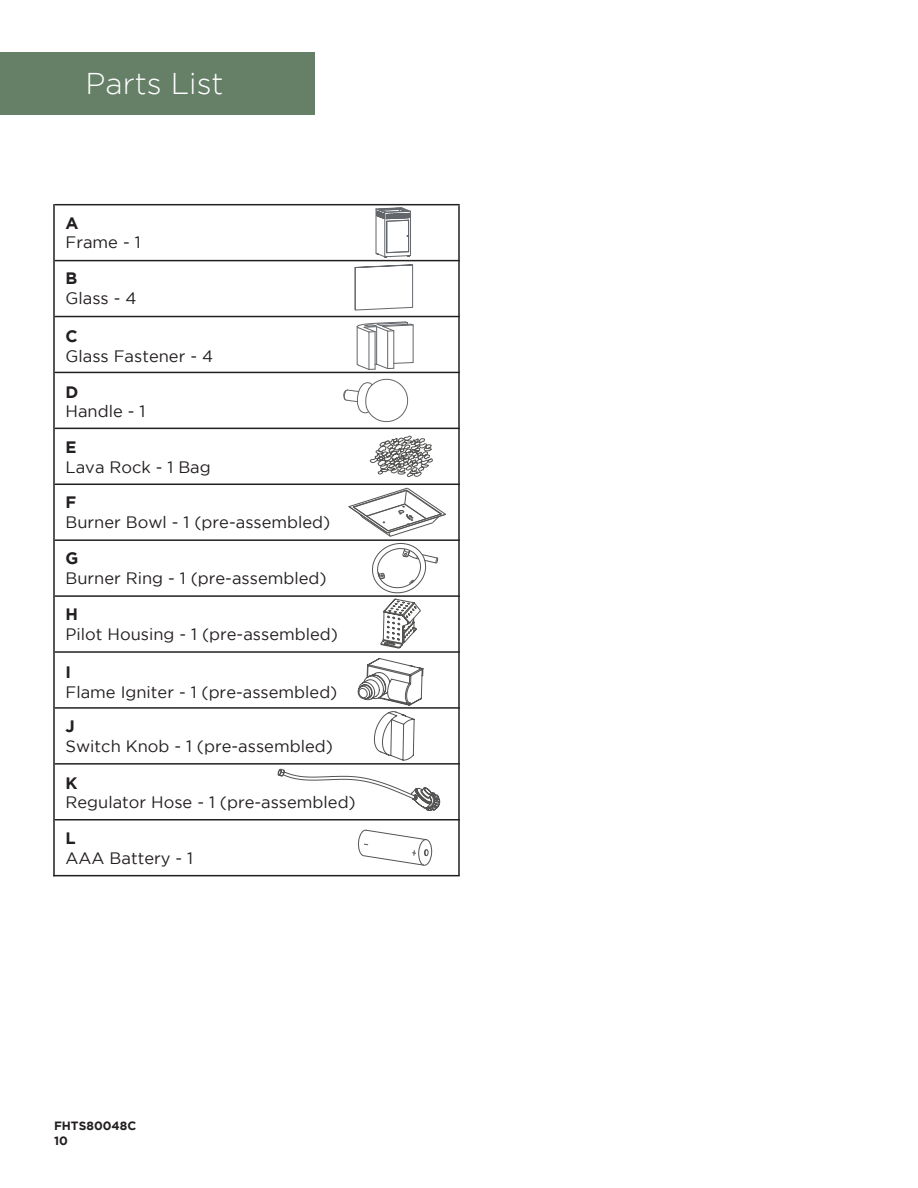
<style>
.page{position:relative;width:918px;height:1188px;background:#fff}
.page>*{position:absolute;margin:0;border:0;box-sizing:border-box;transform-origin:0 0}
.t1{font:300 30px "Gotham";color:#fff}
.t2{font:16.5px "Gotham";color:#231f20}
.t3{font:700 16.5px "Gotham";color:#231f20}
.t4{font:700 12px/14.4px "Gotham";color:#231f20}
</style>
<div class="page">
<div style="left:0;top:52px;width:315px;height:62px;background:#668068"></div>
<hr style="left:55px;top:204px;width:405px;height:1px;background:#231f20">
<hr style="left:55px;top:595px;width:405px;height:2px;background:#231f20">
<hr style="left:55px;top:260px;width:405px;height:1px;background:#231f20">
<hr style="left:55px;top:651px;width:405px;height:2px;background:#231f20">
<hr style="left:55px;top:316px;width:405px;height:1px;background:#231f20">
<hr style="left:55px;top:707px;width:405px;height:2px;background:#231f20">
<hr style="left:55px;top:372px;width:405px;height:1px;background:#231f20">
<hr style="left:55px;top:763px;width:405px;height:2px;background:#231f20">
<hr style="left:55px;top:428px;width:405px;height:1px;background:#231f20">
<hr style="left:55px;top:819px;width:405px;height:2px;background:#231f20">
<hr style="left:55px;top:484px;width:405px;height:1px;background:#231f20">
<hr style="left:53px;top:875px;width:407px;height:1px;background:#231f20">
<hr style="left:55px;top:539px;width:405px;height:2px;background:#231f20">
<hr style="left:458px;top:205px;width:2px;height:671px;background:#231f20">
<hr style="left:53px;top:204px;width:2px;height:672px;background:#231f20">
<svg style="left:358px;top:829px;width:74px;height:37px"></svg>
<svg style="left:348px;top:488px;width:98px;height:49px"></svg>
<svg style="left:372px;top:543px;width:66px;height:106px"></svg>
<svg style="left:370px;top:435px;width:63px;height:42px"></svg>
<svg style="left:357px;top:658px;width:67px;height:103px"></svg>
<svg style="left:278px;top:769px;width:163px;height:43px"></svg>
<hr style="left:376px;top:209px;width:1px;height:44px;background:#63666a">
<hr style="left:385px;top:212px;width:1px;height:45px;background:#63666a">
<div style="left:386px;top:221px;width:1px;height:32px;border:1px solid #63666a"></div>
<hr style="left:408px;top:220px;width:1px;height:32px;background:#63666a">
<hr style="left:410px;top:211px;width:1px;height:45px;background:#63666a">
<svg style="left:376px;top:251px;width:34px;height:7px"></svg>
<svg style="left:376px;top:207px;width:35px;height:15px"></svg>
<svg style="left:354px;top:264px;width:59px;height:46px"></svg>
<hr style="left:357px;top:327px;width:1px;height:37px;background:#63666a">
<hr style="left:369px;top:332px;width:1px;height:37px;background:#63666a">
<hr style="left:375px;top:332px;width:1px;height:37px;background:#63666a">
<hr style="left:376px;top:327px;width:1px;height:37px;background:#63666a">
<hr style="left:387px;top:331px;width:1px;height:38px;background:#63666a">
<hr style="left:394px;top:331px;width:1px;height:37px;background:#63666a">
<hr style="left:413px;top:325px;width:1px;height:38px;background:#63666a">
<svg style="left:357px;top:362px;width:57px;height:8px"></svg>
<svg style="left:357px;top:321px;width:57px;height:11px"></svg>
<svg style="left:343px;top:379px;width:65px;height:43px"></svg>
<h1 class="t1" style="left:86px;top:67px;width:140px">Parts List</h1>
<p class="t3" style="left:66px;top:213px;width:15px">A</p>
<p class="t2" style="left:66px;top:233px;width:77px">Frame - 1</p>
<p class="t3" style="left:66px;top:269px;width:13px">B</p>
<p class="t2" style="left:66px;top:289px;width:72px">Glass - 4</p>
<p class="t3" style="left:66px;top:327px;width:14px">C</p>
<p class="t2" style="left:66px;top:347px;width:149px">Glass Fastener - 4</p>
<p class="t3" style="left:66px;top:382px;width:14px">D</p>
<p class="t2" style="left:66px;top:402px;width:81px">Handle - 1</p>
<p class="t3" style="left:66px;top:437px;width:13px">E</p>
<p class="t2" style="left:66px;top:458px;width:147px">Lava Rock - 1 Bag</p>
<p class="t3" style="left:66px;top:493px;width:12px">F</p>
<p class="t2" style="left:66px;top:513px;width:266px">Burner Bowl - 1 (pre-assembled)</p>
<p class="t3" style="left:66px;top:549px;width:14px">G</p>
<p class="t2" style="left:66px;top:569px;width:263px">Burner Ring - 1 (pre-assembled)</p>
<p class="t3" style="left:66px;top:604px;width:14px">H</p>
<p class="t2" style="left:66px;top:625px;width:274px">Pilot Housing - 1 (pre-assembled)</p>
<p class="t3" style="left:66px;top:663px;width:7px">I</p>
<p class="t2" style="left:66px;top:683px;width:273px">Flame Igniter - 1 (pre-assembled)</p>
<p class="t3" style="left:66px;top:716px;width:11px">J</p>
<p class="t2" style="left:66px;top:737px;width:269px">Switch Knob - 1 (pre-assembled)</p>
<p class="t3" style="left:66px;top:773px;width:14px">K</p>
<p class="t2" style="left:66px;top:793px;width:292px">Regulator Hose - 1 (pre-assembled)</p>
<p class="t3" style="left:66px;top:829px;width:12px">L</p>
<p class="t2" style="left:66px;top:849px;width:129px">AAA Battery - 1</p>
<p class="t4" style="left:54px;top:1119px;width:84px">FHTS80048C<br>10</p>
</div>
